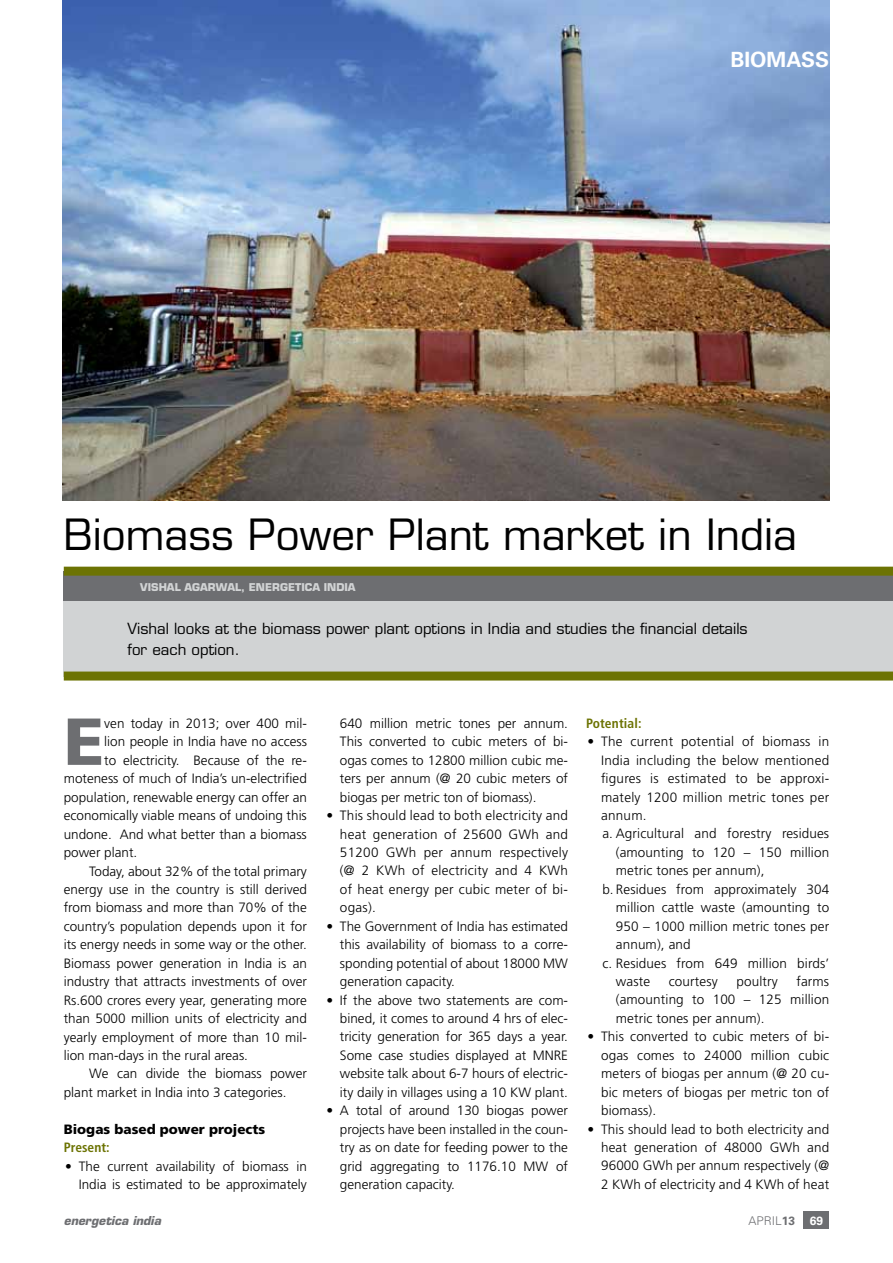
<style>
.page{position:relative;width:893px;height:1263px;background:#fff}
.page>*{position:absolute;margin:0;border:0;box-sizing:border-box;transform-origin:0 0}
.t1{font:900 66.3px "Frutiger";color:#6d6e71}
.t2{font:42px "Eurostile";color:#000}
.t3{font:700 21px "Univers";color:#fff}
.t4{font:15px/21px "Eurostile";color:#000}
.t5{font:300 13.5px/18.5px "Frutiger";color:#000;text-align:justify}
.t6{font:300 13.5px "Frutiger";letter-spacing:.02em;color:#000}
.t7{font:900 13.5px "Frutiger";color:#000}
.t8{font:700 condensed 13.5px "Frutiger";letter-spacing:.005em;color:#6c7303}
.t9{font:italic 700 12px "Eurostile";color:#6d6e71}
.t10{font:300 12px "Univers";color:#6d6e71}
.t11{font:700 10.5px "Eurostile";color:#d1d3d4}
.s1{font-weight:700}
.s2{font-weight:700;color:#fff}
</style>
<div class="page">
<div style="left:804px;top:1212px;width:25px;height:17px;background:#6d6e71"></div>
<img style="left:63px;top:0;width:766px;height:501px">
<div style="left:64px;top:571px;width:829px;height:105px;background:#d1d3d4"></div>
<div style="left:64px;top:571px;width:829px;height:30px;background:#6d6e71"></div>
<div style="left:64px;top:567px;width:829px;height:9px;background:#6c7303"></div>
<div style="left:64px;top:671px;width:829px;height:9px;background:#6c7303"></div>
<h3 class="t3" style="left:730px;top:47px;width:100px">BIOMASS</h3>
<h2 class="t2" style="left:64px;top:509px;width:735px">Biomass Power Plant market in India</h2>
<p class="t11" style="left:140px;top:581px;width:217px">VISHAL AGARWAL, ENERGETICA INDIA</p>
<p class="t4" style="left:128px;top:618px;width:622px">Vishal looks at the biomass power plant options in India and studies the financial details for each option.</p>
<h1 class="t1" style="left:64px;top:702px;width:42px">E</h1>
<p class="t5" style="left:104px;top:714px;width:204px">ven today in 2013; over 400 mil-</p>
<p class="t5" style="left:104px;top:733px;width:204px">lion people in India have no access</p>
<p class="t5" style="left:104px;top:751px;width:204px">to electricity. Because of the re-</p>
<p class="t5" style="left:64px;top:770px;width:245px">moteness of much of India’s un-electrified</p>
<p class="t5" style="left:64px;top:788px;width:245px">population, renewable energy can offer an</p>
<p class="t5" style="left:64px;top:806px;width:245px">economically viable means of undoing this</p>
<p class="t5" style="left:64px;top:825px;width:245px">undone. And what better than a biomass</p>
<p class="t5" style="left:64px;top:843px;width:75px">power plant.</p>
<p class="t5" style="left:89px;top:862px;width:219px">Today, about 32% of the total primary</p>
<p class="t5" style="left:64px;top:880px;width:245px">energy use in the country is still derived</p>
<p class="t5" style="left:64px;top:899px;width:245px">from biomass and more than 70% of the</p>
<p class="t5" style="left:64px;top:917px;width:245px">country’s population depends upon it for</p>
<p class="t5" style="left:64px;top:935px;width:245px">its energy needs in some way or the other.</p>
<p class="t5" style="left:64px;top:954px;width:245px">Biomass power generation in India is an</p>
<p class="t5" style="left:64px;top:972px;width:245px">industry that attracts investments of over</p>
<p class="t5" style="left:64px;top:991px;width:245px">Rs.600 crores every year, generating more</p>
<p class="t5" style="left:64px;top:1009px;width:245px">than 5000 million units of electricity and</p>
<p class="t5" style="left:64px;top:1028px;width:245px">yearly employment of more than 10 mil-</p>
<p class="t5" style="left:64px;top:1046px;width:186px">lion man-days in the rural areas.</p>
<p class="t5" style="left:89px;top:1065px;width:219px">We can divide the biomass power</p>
<p class="t5" style="left:64px;top:1083px;width:224px">plant market in India into 3 categories.</p>
<p class="t7" style="left:64px;top:1121px;width:203px">Biogas based power projects</p>
<p class="t8" style="left:64px;top:1139px;width:47px">Present:</p>
<p class="t5" style="left:65px;top:1157px;width:243px;text-align:right">• The current availability of biomass in<br>India is estimated to be approximately</p>
<p class="t5" style="left:340px;top:714px;width:230px">640 million metric tones per annum.<br>This converted to cubic meters of bi&shy;ogas comes to 12800 million cubic me&shy;ters per annum (@ 20 cubic meters of biogas per metric ton of biomass).</p>
<p class="t5" style="left:340px;top:806px;width:230px;text-indent:-14px">• This should lead to both electricity and heat generation of 25600 GWh and 51200 GWh per annum respectively (@ 2 KWh of electricity and 4 KWh of heat energy per cubic meter of bi&shy;ogas).</p>
<p class="t5" style="left:340px;top:917px;width:230px;text-indent:-14px">• The Government of India has estimated this availability of biomass to a corre&shy;sponding potential of about 18000 MW generation capacity.</p>
<p class="t5" style="left:340px;top:991px;width:230px;text-indent:-14px">• If the above two statements are com&shy;bined, it comes to around 4 hrs of elec&shy;tricity generation for 365 days a year.<br>Some case studies displayed at MNRE website talk about 6-7 hours of electric&shy;ity daily in villages using a 10 KW plant.</p>
<p class="t5" style="left:340px;top:1101px;width:230px;text-indent:-14px">• A total of around 130 biogas power projects have been installed in the coun&shy;try as on date for feeding power to the grid aggregating to 1176.10 MW of generation capacity.</p>
<p class="t8" style="left:586px;top:715px;width:57px">Potential:</p>
<p class="t6" style="left:588px;top:734px;width:243px">• The current potential of biomass in</p>
<p class="t6" style="left:601px;top:752px;width:230px">India including the below mentioned</p>
<p class="t6" style="left:601px;top:771px;width:230px">figures is estimated to be approxi-</p>
<p class="t6" style="left:601px;top:789px;width:230px">mately 1200 million metric tones per</p>
<p class="t5" style="left:601px;top:806px;width:47px">annum.</p>
<p class="t5" style="left:602px;top:825px;width:228px">a. Agricultural and forestry residues</p>
<p class="t5" style="left:616px;top:843px;width:215px">(amounting to 120 – 150 million</p>
<p class="t5" style="left:616px;top:862px;width:150px">metric tones per annum),</p>
<p class="t5" style="left:602px;top:880px;width:228px">b. Residues from approximately 304</p>
<p class="t5" style="left:616px;top:898px;width:215px">million cattle waste (amounting to</p>
<p class="t5" style="left:616px;top:917px;width:215px">950 – 1000 million metric tones per</p>
<p class="t5" style="left:616px;top:935px;width:76px">annum), and</p>
<p class="t5" style="left:602px;top:954px;width:228px">c. Residues from 649 million birds’</p>
<p class="t5" style="left:616px;top:972px;width:36px">waste</p>
<p class="t5" style="left:669px;top:972px;width:50px">courtesy</p>
<p class="t5" style="left:736px;top:972px;width:43px">poultry</p>
<p class="t5" style="left:616px;top:972px;width:215px;text-indent:181px">farms (amounting to 100 – 125 million metric tones per annum).</p>
<p class="t5" style="left:601px;top:1028px;width:230px;text-indent:-14px">• This converted to cubic meters of bi&shy;ogas comes to 24000 million cubic meters of biogas per annum (@ 20 cu&shy;bic meters of biogas per metric ton of biomass).</p>
<p class="t5" style="left:601px;top:1120px;width:230px;text-indent:-14px">• This should lead to both electricity and heat generation of 48000 GWh and 96000 GWh per annum respectively (@ 2 KWh of electricity and 4 KWh of heat</p>
<p class="t9" style="left:64px;top:1213px;width:99px">energetica india</p>
<p class="t10" style="left:748px;top:1214px;width:76px">APRIL<span class="s1">13</span> <span class="s2">69</span></p>
</div>
